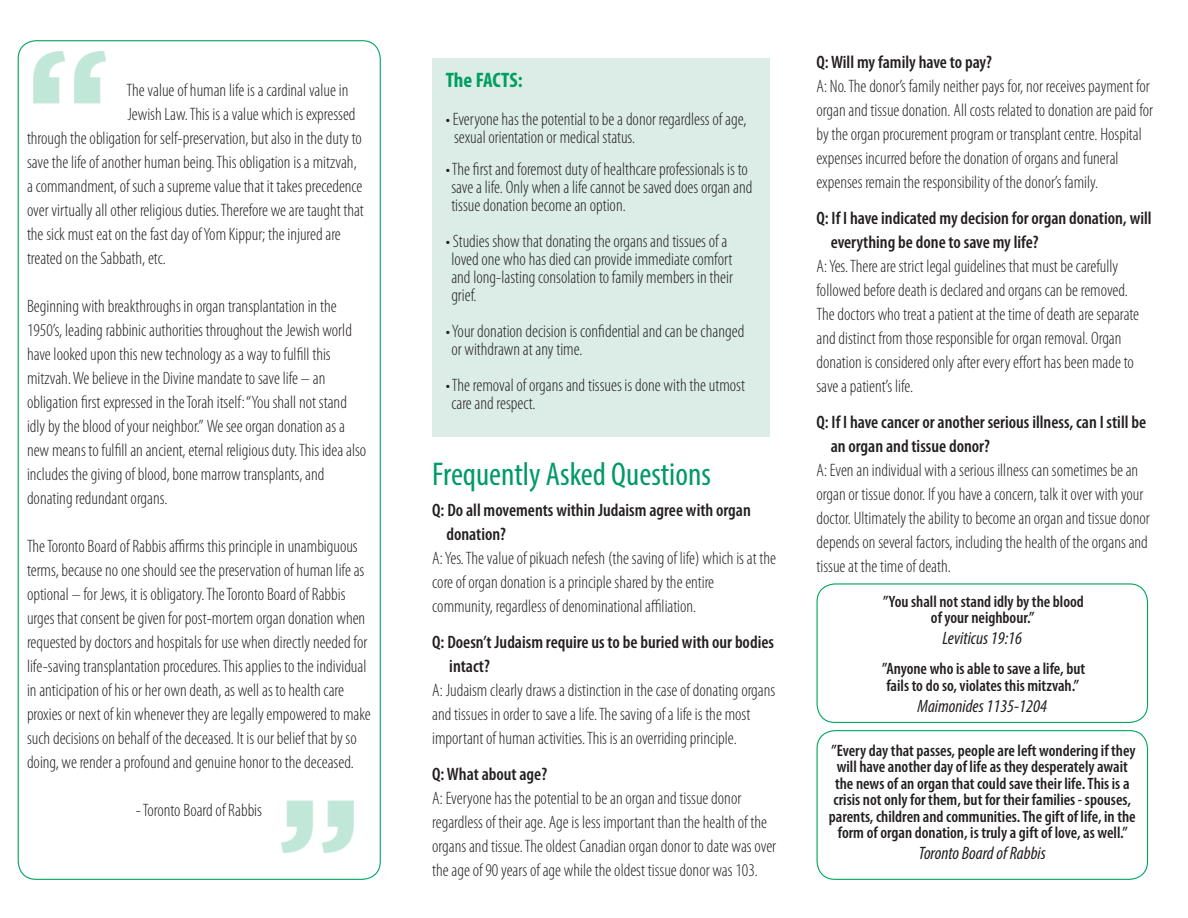
<style>
.page{position:relative;width:1188px;height:918px;background:#fff}
.page>*{position:absolute;margin:0;border:0;box-sizing:border-box;transform-origin:0 0}
.t1{font:condensed 33px "Myriad Pro";color:#009a67}
.t2{font:700 condensed 21px "Myriad Pro";letter-spacing:-.005em;color:#009e60}
.Body_Text{font:300 condensed 18px/24px "Myriad Pro";color:#231f20}
.Body_Text-2{font:600 condensed 18px/24px "Myriad Pro";color:#231f20}
.Body_Text-3{font:italic condensed 18px "Myriad Pro";color:#231f20}
.Body_Text-4{font:600 condensed 16.5px/16.5px "Myriad Pro";color:#231f20;text-align:center}
.s1{font-weight:600}
</style>
<div class="page">
<img style="left:33px;top:51px;width:73px;height:52px">
<img style="left:281px;top:801px;width:73px;height:51px">
<div style="left:432px;top:58px;width:338px;height:378px;background:#dbede6"></div>
<div style="left:817px;top:583px;width:331px;height:140px;border:1px solid #00a65f;border-radius:18px"></div>
<div style="left:817px;top:730px;width:331px;height:150px;border:1px solid #00a65f;border-radius:18px"></div>
<p class="Body_Text" style="left:127px;top:78px;width:223px">The value of human life is a cardinal value in</p>
<p class="Body_Text" style="left:127px;top:102px;width:230px">Jewish Law. This is a value which is expressed</p>
<p class="Body_Text" style="left:27px;top:126px;width:336px">through the obligation for self-preservation, but also in the duty to</p>
<p class="Body_Text" style="left:27px;top:150px;width:331px">save the life of another human being. This obligation is a mitzvah,</p>
<p class="Body_Text" style="left:27px;top:174px;width:337px">a commandment, of such a supreme value that it takes precedence</p>
<p class="Body_Text" style="left:27px;top:198px;width:338px">over virtually all other religious duties. Therefore we are taught that</p>
<p class="Body_Text" style="left:27px;top:222px;width:315px">the sick must eat on the fast day of Yom Kippur; the injured are</p>
<p class="Body_Text" style="left:27px;top:246px;width:140px">treated on the Sabbath, etc.</p>
<p class="Body_Text" style="left:27px;top:294px;width:341px">Beginning with breakthroughs in organ transplantation in the 1950’s, leading rabbinic authorities throughout the Jewish world have looked upon this new technology as a way to fulfill this mitzvah. We believe in the Divine mandate to save life – an obligation first expressed in the Torah itself: “You shall not stand idly by the blood of your neighbor.” We see organ donation as a new means to fulfill an ancient, eternal religious duty. This idea also includes the giving of blood, bone marrow transplants, and donating redundant organs.</p>
<p class="Body_Text" style="left:27px;top:534px;width:339px">The Toronto Board of Rabbis affirms this principle in unambiguous terms, because no one should see the preservation of human life as optional – for Jews, it is obligatory. The Toronto Board of Rabbis</p>
<p class="Body_Text" style="left:27px;top:606px;width:342px;text-align:justify">urges that consent be given for post-mortem organ donation when requested by doctors and hospitals for use when directly needed for life-saving transplantation procedures. This applies to the individual</p>
<p class="Body_Text" style="left:27px;top:678px;width:345px">in anticipation of his or her own death, as well as to health care proxies or next of kin whenever they are legally empowered to make such decisions on behalf of the deceased. It is our belief that by so</p>
<p class="Body_Text" style="left:27px;top:750px;width:328px">doing, we render a profound and genuine honor to the deceased.</p>
<p class="Body_Text" style="left:136px;top:798px;width:128px">- Toronto Board of Rabbis</p>
<p class="t2" style="left:446px;top:67px;width:78px">The FACTS:</p>
<p class="Body_Text" style="left:454px;top:111px;width:294px;line-height:18px;text-indent:-8px">• Everyone has the potential to be a donor regardless of age, sexual orientation or medical status.</p>
<p class="Body_Text" style="left:451px;top:160px;width:303px;line-height:18px;text-indent:-6px">• The first and foremost duty of healthcare professionals is to save a life. Only when a life cannot be saved does organ and tissue donation become an option.</p>
<p class="Body_Text" style="left:451px;top:232px;width:283px;line-height:18px;text-indent:-6px">• Studies show that donating the organs and tissues of a loved one who has died can provide immediate comfort and long-lasting consolation to family members in their grief.</p>
<p class="Body_Text" style="left:451px;top:322px;width:294px;line-height:18px;text-indent:-6px">• Your donation decision is confidential and can be changed or withdrawn at any time.</p>
<p class="Body_Text" style="left:451px;top:376px;width:295px;line-height:18px;text-indent:-6px">• The removal of organs and tissues is done with the utmost care and respect.</p>
<p class="t1" style="left:432px;top:454px;width:280px">Frequently Asked Questions</p>
<p class="Body_Text-2" style="left:432px;top:498px;width:320px">Q: Do all movements within Judaism agree with organ</p>
<p class="Body_Text-2" style="left:446px;top:522px;width:61px">donation?</p>
<p class="Body_Text" style="left:432px;top:546px;width:345px">A: Yes. The value of pikuach nefesh (the saving of life) which is at the</p>
<p class="Body_Text" style="left:432px;top:570px;width:283px">core of organ donation is a principle shared by the entire</p>
<p class="Body_Text" style="left:432px;top:594px;width:266px">community, regardless of denominational affiliation.</p>
<p class="Body_Text-2" style="left:449px;top:630px;width:326px;text-indent:-17px">Q: Doesn’t Judaism require us to be buried with our bodies intact?</p>
<p class="Body_Text" style="left:432px;top:678px;width:345px">A: Judaism clearly draws a distinction in the case of donating organs and tissues in order to save a life. The saving of a life is the most important of human activities. This is an overriding principle.</p>
<p class="Body_Text" style="left:432px;top:762px;width:345px"><span class="s1">Q: What about age?<br></span>A: Everyone has the potential to be an organ and tissue donor regardless of their age. Age is less important than the health of the organs and tissue. The oldest Canadian organ donor to date was over the age of 90 years of age while the oldest tissue donor was 103.</p>
<p class="Body_Text" style="left:817px;top:50px;width:338px"><span class="s1">Q: Will my family have to pay?<br></span>A: No. The donor’s family neither pays for, nor receives payment for organ and tissue donation. All costs related to donation are paid for by the organ procurement program or transplant centre. Hospital expenses incurred before the donation of organs and funeral expenses remain the responsibility of the donor’s family.</p>
<p class="Body_Text-2" style="left:831px;top:206px;width:322px;text-indent:-14px">Q: If I have indicated my decision for organ donation, will everything be done to save my life?</p>
<p class="Body_Text" style="left:817px;top:254px;width:324px">A: Yes. There are strict legal guidelines that must be carefully followed before death is declared and organs can be removed.<br>The doctors who treat a patient at the time of death are separate and distinct from those responsible for organ removal. Organ donation is considered only after every effort has been made to save a patient’s life.</p>
<p class="Body_Text-2" style="left:831px;top:410px;width:317px;text-indent:-14px">Q: If I have cancer or another serious illness, can I still be an organ and tissue donor?</p>
<p class="Body_Text" style="left:817px;top:458px;width:335px">A: Even an individual with a serious illness can sometimes be an organ or tissue donor. If you have a concern, talk it over with your doctor. Ultimately the ability to become an organ and tissue donor depends on several factors, including the health of the organs and tissue at the time of death.</p>
<p class="Body_Text-4" style="left:883px;top:593px;width:202px">”You shall not stand idly by the blood of your neighbour.”</p>
<p class="Body_Text-3" style="left:943px;top:628px;width:81px">Leviticus 19:16</p>
<p class="Body_Text-4" style="left:882px;top:661px;width:205px;text-align:left">”Anyone who is able to save a life, but fails to do so, violates this mitzvah.”</p>
<p class="Body_Text-3" style="left:918px;top:695px;width:131px">Maimonides 1135-1204</p>
<p class="Body_Text-4" style="left:829px;top:742px;width:308px">”Every day that passes, people are left wondering if they will have another day of life as they desperately await the news of an organ that could save their life. This is a crisis not only for them, but for their families - spouses, parents, children and communities. The gift of life, in the form of organ donation, is truly a gift of love, as well.”</p>
<p class="Body_Text-3" style="left:919px;top:842px;width:129px">Toronto Board of Rabbis</p>
</div>
